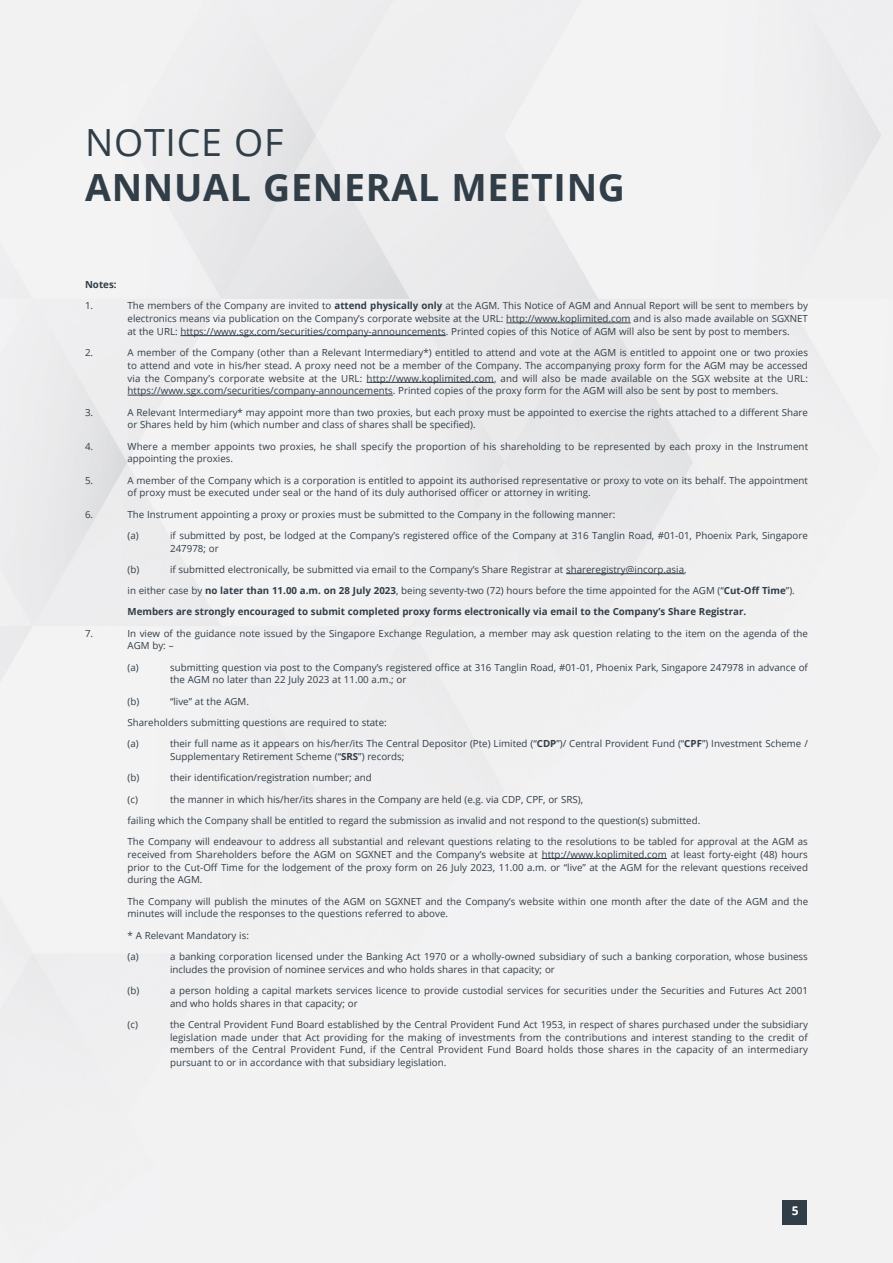
<style>
.page{position:relative;width:893px;height:1263px;background:#fff}
.page>*{position:absolute;margin:0;border:0;box-sizing:border-box;transform-origin:0 0}
.t1{font:700 37.5px "Open Sans";letter-spacing:.02em;color:#313e48}
.t2{font:37.5px "Open Sans";letter-spacing:.02em;color:#313e48}
.t3{font:700 12px "Open Sans";color:#fff}
.L-0{font:9.75px/12.8px "Open Sans";color:#313e48}
.L-1{font:9.75px/12.8px "Open Sans";color:#313e48}
.B1{font:9.75px/12.8px "Open Sans";color:#313e48;text-align:justify}
.B1-2{font:700 9.75px "Open Sans";color:#313e48}
.s1{font-weight:700}
</style>
<div class="page">
<img style="left:0;top:0;width:893px;height:1263px">
<div style="left:782px;top:1200px;width:25px;height:24px;background:#313e48"></div>
<hr style="left:506px;top:323px;width:125px;height:1px;background:#313e48">
<hr style="left:180px;top:335px;width:266px;height:1px;background:#313e48">
<hr style="left:367px;top:382px;width:127px;height:1px;background:#313e48">
<hr style="left:128px;top:395px;width:265px;height:1px;background:#313e48">
<hr style="left:566px;top:573px;width:118px;height:1px;background:#313e48">
<hr style="left:542px;top:858px;width:125px;height:1px;background:#313e48">
<p class="t2" style="left:85px;top:117px;width:200px">NOTICE OF</p>
<p class="t1" style="left:85px;top:161px;width:542px">ANNUAL GENERAL MEETING</p>
<h1 class="B1-2" style="left:85px;top:278px;width:33px">Notes:</h1>
<p class="L-0" style="left:85px;top:299px;width:10px">1.</p>
<p class="L-0" style="left:128px;top:299px;width:682px;text-align:justify">The members of the Company are invited to <span class="s1">attend physically only</span> at the AGM. This Notice of AGM and Annual Report will be sent to members by electronics means via publication on the Company’s corporate website at the URL: http://www.koplimited.com and is also made available on SGXNET at the URL: https://www.sgx.com/securities/company-announcements. Printed copies of this Notice of AGM will also be sent by post to members.</p>
<p class="L-0" style="left:85px;top:346px;width:10px">2.</p>
<p class="L-0" style="left:128px;top:346px;width:682px;text-align:justify">A member of the Company (other than a Relevant Intermediary*) entitled to attend and vote at the AGM is entitled to appoint one or two proxies to attend and vote in his/her stead. A proxy need not be a member of the Company. The accompanying proxy form for the AGM may be accessed via the Company’s corporate website at the URL: http://www.koplimited.com, and will also be made available on the SGX website at the URL: https://www.sgx.com/securities/company-announcements. Printed copies of the proxy form for the AGM will also be sent by post to members.</p>
<p class="L-0" style="left:85px;top:405px;width:10px">3.</p>
<p class="L-0" style="left:128px;top:405px;width:682px">A Relevant Intermediary* may appoint more than two proxies, but each proxy must be appointed to exercise the rights attached to a different Share or Shares held by him (which number and class of shares shall be specified).</p>
<p class="L-0" style="left:85px;top:439px;width:10px">4.</p>
<p class="L-0" style="left:128px;top:439px;width:682px">Where a member appoints two proxies, he shall specify the proportion of his shareholding to be represented by each proxy in the Instrument appointing the proxies.</p>
<p class="L-0" style="left:85px;top:473px;width:10px">5.</p>
<p class="L-0" style="left:128px;top:473px;width:682px">A member of the Company which is a corporation is entitled to appoint its authorised representative or proxy to vote on its behalf. The appointment of proxy must be executed under seal or the hand of its duly authorised officer or attorney in writing.</p>
<p class="L-0" style="left:85px;top:507px;width:10px">6.</p>
<p class="L-0" style="left:128px;top:507px;width:489px">The Instrument appointing a proxy or proxies must be submitted to the Company in the following manner:</p>
<p class="L-1" style="left:128px;top:529px;width:13px">(a)</p>
<p class="L-1" style="left:170px;top:529px;width:639px">if submitted by post, be lodged at the Company’s registered office of the Company at 316 Tanglin Road, #01-01, Phoenix Park, Singapore<br>247978; or</p>
<p class="L-1" style="left:128px;top:563px;width:13px">(b)</p>
<p class="L-1" style="left:170px;top:563px;width:518px">if submitted electronically, be submitted via email to the Company’s Share Registrar at shareregistry@incorp.asia,</p>
<p class="B1" style="left:128px;top:584px;width:669px">in either case by <span class="s1">no later than 11.00 a.m. on 28 July 2023</span>, being seventy-two (72) hours before the time appointed for the AGM (“<span class="s1">Cut-Off Time</span>”).</p>
<p class="B1-2" style="left:128px;top:605px;width:620px">Members are strongly encouraged to submit completed proxy forms electronically via email to the Company’s Share Registrar.</p>
<p class="L-0" style="left:85px;top:626px;width:10px">7.</p>
<p class="L-0" style="left:128px;top:626px;width:682px">In view of the guidance note issued by the Singapore Exchange Regulation, a member may ask question relating to the item on the agenda of the<br>AGM by: –</p>
<p class="L-1" style="left:128px;top:660px;width:13px">(a)</p>
<p class="L-1" style="left:170px;top:660px;width:639px">submitting question via post to the Company’s registered office at 316 Tanglin Road, #01-01, Phoenix Park, Singapore 247978 in advance of the AGM no later than 22 July 2023 at 11.00 a.m.; or</p>
<p class="L-1" style="left:128px;top:694px;width:13px">(b)</p>
<p class="L-1" style="left:170px;top:694px;width:80px">“live” at the AGM.</p>
<p class="B1" style="left:128px;top:716px;width:261px">Shareholders submitting questions are required to state:</p>
<p class="L-1" style="left:128px;top:737px;width:13px">(a)</p>
<p class="L-1" style="left:170px;top:737px;width:639px">their full name as it appears on his/her/its The Central Depositor (Pte) Limited (“<span class="s1">CDP</span>”)/ Central Provident Fund (“<span class="s1">CPF</span>”) Investment Scheme /<br>Supplementary Retirement Scheme (“<span class="s1">SRS</span>”) records;</p>
<p class="L-1" style="left:128px;top:771px;width:13px">(b)</p>
<p class="L-1" style="left:170px;top:771px;width:203px">their identification/registration number; and</p>
<p class="L-1" style="left:128px;top:792px;width:12px">(c)</p>
<p class="L-1" style="left:170px;top:792px;width:414px">the manner in which his/her/its shares in the Company are held (e.g. via CDP, CPF, or SRS),</p>
<p class="B1" style="left:128px;top:813px;width:574px">failing which the Company shall be entitled to regard the submission as invalid and not respond to the question(s) submitted.</p>
<p class="B1" style="left:128px;top:835px;width:682px">The Company will endeavour to address all substantial and relevant questions relating to the resolutions to be tabled for approval at the AGM as received from Shareholders before the AGM on SGXNET and the Company’s website at http://www.koplimited.com at least forty-eight (48) hours prior to the Cut-Off Time for the lodgement of the proxy form on 26 July 2023, 11.00 a.m. or “live” at the AGM for the relevant questions received during the AGM.</p>
<p class="B1" style="left:128px;top:894px;width:682px">The Company will publish the minutes of the AGM on SGXNET and the Company’s website within one month after the date of the AGM and the minutes will include the responses to the questions referred to above.</p>
<h3 class="L-0" style="left:128px;top:928px;width:123px">* A Relevant Mandatory is:</h3>
<p class="L-1" style="left:128px;top:950px;width:13px">(a)</p>
<p class="L-1" style="left:170px;top:950px;width:639px">a banking corporation licensed under the Banking Act 1970 or a wholly-owned subsidiary of such a banking corporation, whose business includes the provision of nominee services and who holds shares in that capacity; or</p>
<p class="L-1" style="left:128px;top:984px;width:13px">(b)</p>
<p class="L-1" style="left:170px;top:984px;width:639px">a person holding a capital markets services licence to provide custodial services for securities under the Securities and Futures Act 2001 and who holds shares in that capacity; or</p>
<p class="L-1" style="left:128px;top:1018px;width:12px">(c)</p>
<p class="L-1" style="left:170px;top:1018px;width:639px;text-align:justify">the Central Provident Fund Board established by the Central Provident Fund Act 1953, in respect of shares purchased under the subsidiary legislation made under that Act providing for the making of investments from the contributions and interest standing to the credit of members of the Central Provident Fund, if the Central Provident Fund Board holds those shares in the capacity of an intermediary pursuant to or in accordance with that subsidiary legislation.</p>
<p class="t3" style="left:792px;top:1202px;width:8px">5</p>
</div>
